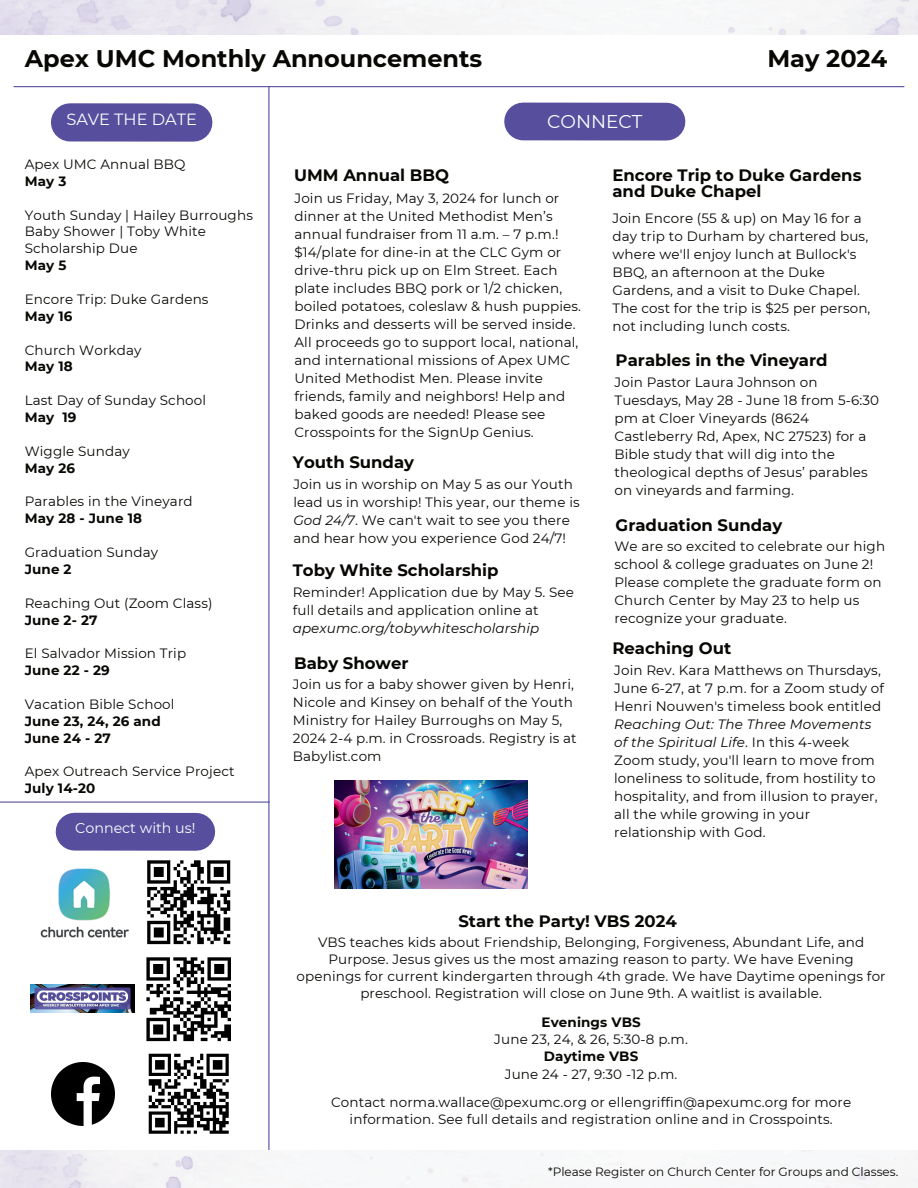
<style>
.page{position:relative;width:918px;height:1188px;background:#fff}
.page>*{position:absolute;margin:0;border:0;box-sizing:border-box;transform-origin:0 0}
.t1{font:700 24px "Montserrat";color:#080704}
.t2{font:18.45px "Montserrat";color:#fff}
.t3{font:700 16.5px/15.8px "Montserrat";color:#080704}
.t4{font:16.2px "Montserrat";color:#fff}
.t5{font:14.25px "Montserrat";color:#fff}
.t6{font:13.5px/18px "Montserrat";letter-spacing:.01em;color:#080704}
.t7{font:700 13.5px/16.8px "Montserrat";letter-spacing:.01em;color:#080704}
.t8{font:italic 13.5px "Montserrat";letter-spacing:.01em;color:#080704}
.t9{font:12px "Montserrat";color:#080704}
.s1{font-style:italic}
</style>
<div class="page">
<hr style="left:14px;top:86px;width:890px;height:1px;background:#574e9e">
<hr style="left:268px;top:86px;width:1px;height:1102px;background:#574e9e">
<hr style="left:0;top:802px;width:270px;height:1px;background:#574e9e">
<div style="left:523px;top:103px;width:143px;height:38px;background:#574e9e"></div>
<div style="left:70px;top:103px;width:123px;height:39px;background:#574e9e"></div>
<img style="left:0;top:0;width:918px;height:34px">
<img style="left:40px;top:868px;width:89px;height:70px">
<img style="left:147px;top:860px;width:84px;height:85px">
<img style="left:146px;top:957px;width:85px;height:85px">
<img style="left:30px;top:985px;width:105px;height:28px">
<img style="left:52px;top:1063px;width:63px;height:63px">
<img style="left:148px;top:1053px;width:81px;height:81px">
<div style="left:75px;top:813px;width:121px;height:38px;background:#574e9e"></div>
<img style="left:0;top:1151px;width:918px;height:37px">
<img style="left:335px;top:781px;width:192px;height:108px">
<h1 class="t1" style="left:25px;top:41px;width:459px">Apex UMC Monthly Announcements</h1>
<p class="t4" style="left:66px;top:108px;width:132px">SAVE THE DATE</p>
<h2 class="t2" style="left:547px;top:109px;width:97px">CONNECT</h2>
<h1 class="t1" style="left:767px;top:41px;width:121px">May 2024</h1>
<p class="t6" style="left:25px;top:155px;width:162px">Apex UMC Annual BBQ</p>
<p class="t7" style="left:25px;top:172px;width:43px">May 3</p>
<p class="t6" style="left:25px;top:206px;width:230px;line-height:16.8px">Youth Sunday | Hailey Burroughs<br>Baby Shower | Toby White<br>Scholarship Due</p>
<p class="t7" style="left:25px;top:256px;width:43px">May 5</p>
<p class="t6" style="left:25px;top:290px;width:185px">Encore Trip: Duke Gardens</p>
<p class="t7" style="left:25px;top:307px;width:49px">May 16</p>
<p class="t6" style="left:25px;top:340px;width:118px">Church Workday</p>
<p class="t7" style="left:25px;top:358px;width:49px">May 18</p>
<p class="t6" style="left:25px;top:391px;width:183px">Last Day of Sunday School</p>
<p class="t7" style="left:25px;top:408px;width:53px">May 19</p>
<p class="t6" style="left:25px;top:442px;width:107px">Wiggle Sunday</p>
<p class="t7" style="left:25px;top:459px;width:52px">May 26</p>
<p class="t6" style="left:25px;top:492px;width:170px">Parables in the Vineyard</p>
<p class="t7" style="left:25px;top:509px;width:119px">May 28 - June 18</p>
<p class="t6" style="left:25px;top:543px;width:135px">Graduation Sunday</p>
<p class="t7" style="left:25px;top:560px;width:48px">June 2</p>
<p class="t6" style="left:25px;top:593px;width:189px">Reaching Out (Zoom Class)</p>
<p class="t7" style="left:25px;top:611px;width:74px">June 2- 27</p>
<p class="t6" style="left:25px;top:644px;width:163px">El Salvador Mission Trip</p>
<p class="t7" style="left:25px;top:661px;width:87px">June 22 - 29</p>
<p class="t6" style="left:25px;top:695px;width:151px">Vacation Bible School</p>
<p class="t7" style="left:25px;top:712px;width:137px">June 23, 24, 26 and<br>June 24 - 27</p>
<p class="t6" style="left:25px;top:762px;width:211px">Apex Outreach Service Project</p>
<p class="t7" style="left:25px;top:779px;width:72px">July 14-20</p>
<p class="t5" style="left:75px;top:818px;width:122px">Connect with us!</p>
<p class="t3" style="left:294px;top:166px;width:156px">UMM Annual BBQ</p>
<p class="t6" style="left:294px;top:189px;width:288px">Join us Friday, May 3, 2024 for lunch or dinner at the United Methodist Men’s annual fundraiser from 11 a.m. – 7 p.m.! $14/plate for dine-in at the CLC Gym or drive-thru pick up on Elm Street. Each plate includes BBQ pork or 1/2 chicken, boiled potatoes, coleslaw &amp; hush puppies.<br>Drinks and desserts will be served inside.<br>All proceeds go to support local, national, and international missions of Apex UMC United Methodist Men. Please invite friends, family and neighbors! Help and baked goods are needed! Please see Crosspoints for the SignUp Genius.</p>
<p class="t3" style="left:293px;top:454px;width:123px">Youth Sunday</p>
<p class="t6" style="left:293px;top:475px;width:288px">Join us in worship on May 5 as our Youth lead us in worship! This year, our theme is <span class="s1">God 24/7</span>. We can't wait to see you there and hear how you experience God 24/7!</p>
<p class="t3" style="left:293px;top:562px;width:207px">Toby White Scholarship</p>
<p class="t6" style="left:293px;top:583px;width:283px">Reminder! Application due by May 5. See full details and application online at</p>
<p class="t8" style="left:293px;top:619px;width:248px">apexumc.org/tobywhitescholarship</p>
<p class="t3" style="left:294px;top:654px;width:116px">Baby Shower</p>
<p class="t6" style="left:293px;top:675px;width:285px">Join us for a baby shower given by Henri, Nicole and Kinsey on behalf of the Youth Ministry for Hailey Burroughs on May 5, 2024 2-4 p.m. in Crossroads. Registry is at Babylist.com</p>
<p class="t3" style="left:612px;top:166px;width:250px">Encore Trip to Duke Gardens and Duke Chapel</p>
<p class="t6" style="left:612px;top:209px;width:260px">Join Encore (55 &amp; up) on May 16 for a day trip to Durham by chartered bus, where we'll enjoy lunch at Bullock's BBQ, an afternoon at the Duke Gardens, and a visit to Duke Chapel.<br>The cost for the trip is $25 per person, not including lunch costs.</p>
<p class="t3" style="left:616px;top:352px;width:213px">Parables in the Vineyard</p>
<p class="t6" style="left:615px;top:373px;width:266px">Join Pastor Laura Johnson on<br>Tuesdays, May 28 - June 18 from 5-6:30 pm at Cloer Vineyards (8624<br>Castleberry Rd, Apex, NC 27523) for a<br>Bible study that will dig into the theological depths of Jesus’ parables on vineyards and farming.</p>
<p class="t3" style="left:616px;top:516px;width:168px">Graduation Sunday</p>
<p class="t6" style="left:614px;top:537px;width:272px">We are so excited to celebrate our high school &amp; college graduates on June 2!<br>Please complete the graduate form on Church Center by May 23 to help us recognize your graduate.</p>
<p class="t3" style="left:612px;top:640px;width:120px">Reaching Out</p>
<p class="t6" style="left:614px;top:661px;width:271px">Join Rev. Kara Matthews on Thursdays,<br>June 6-27, at 7 p.m. for a Zoom study of<br>Henri Nouwen's timeless book entitled</p>
<p class="t6" style="left:614px;top:715px;width:265px"><span class="s1">Reaching Out: The Three Movements of the Spiritual Life</span>. In this 4-week Zoom study, you'll learn to move from loneliness to solitude, from hostility to hospitality, and from illusion to prayer, all the while growing in your relationship with God.</p>
<p class="t3" style="left:458px;top:912px;width:220px">Start the Party! VBS 2024</p>
<p class="t6" style="left:297px;top:933px;width:591px;line-height:17.2px;text-align:center">VBS teaches kids about Friendship, Belonging, Forgiveness, Abundant Life, and Purpose. Jesus gives us the most amazing reason to party. We have Evening openings for current kindergarten through 4th grade. We have Daytime openings for preschool. Registration will close on June 9th. A waitlist is available.</p>
<p class="t7" style="left:541px;top:1013px;width:101px">Evenings VBS</p>
<p class="t6" style="left:494px;top:1030px;width:195px">June 23, 24, &amp; 26, 5:30-8 p.m.</p>
<p class="t7" style="left:544px;top:1047px;width:96px">Daytime VBS</p>
<p class="t6" style="left:331px;top:1059px;width:522px;line-height:28.5px;text-align:center">June 24 - 27, 9:30 -12 p.m.<br>Contact norma.wallace@pexumc.org or ellengriffin@apexumc.org for more</p>
<p class="t6" style="left:350px;top:1110px;width:484px">information. See full details and registration online and in Crosspoints.</p>
<p class="t9" style="left:548px;top:1163px;width:352px">*Please Register on Church Center for Groups and Classes.</p>
</div>
